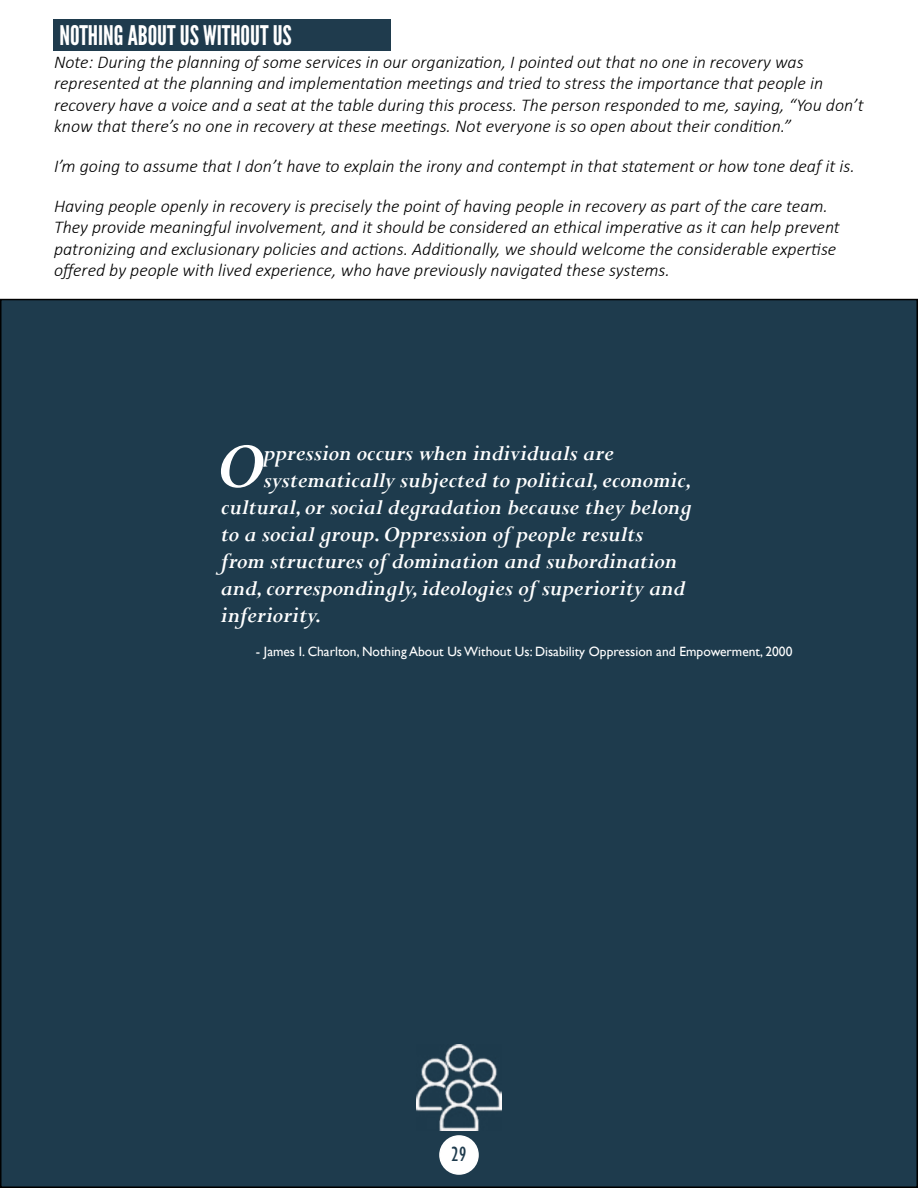
<style>
.page{position:relative;width:918px;height:1188px;background:#fff}
.page>*{position:absolute;margin:0;border:0;box-sizing:border-box;transform-origin:0 0}
.t1{font:italic 700 71.55px "Perpetua";color:#fff}
.t2{font:27px "League Gothic";color:#fff}
.t3{font:italic 700 24px "Perpetua";color:#fff}
.t4{font:condensed 21px "Gill Sans";color:#1f3b4d}
.t5{font:italic 300 18px/21.6px "Calibri";color:#000}
.t6{font:13.5px "Gill Sans";color:#fff}
</style>
<div class="page">
<div style="left:53px;top:20px;width:338px;height:31px;background:#1f3b4d"></div>
<div style="left:1px;top:300px;width:916px;height:887px;background:#1e3b4d"></div>
<div style="left:440px;top:1136px;width:38px;height:38px;background:#fff;border-radius:50%"></div>
<div style="left:439px;top:1135px;width:40px;height:40px;border:2px solid #fff;border-radius:50%"></div>
<img style="left:416px;top:1045px;width:86px;height:86px">
<h2 class="t2" style="left:59px;top:20px;width:234px">NOTHING ABOUT US WITHOUT US</h2>
<p class="t5" style="left:54px;top:51px;width:811px">Note: During the planning of some services in our organization, I pointed out that no one in recovery was represented at the planning and implementation meetings and tried to stress the importance that people in recovery have a voice and a seat at the table during this process. The person responded to me, saying, “You don’t know that there’s no one in recovery at these meetings. Not everyone is so open about their condition.”</p>
<p class="t5" style="left:54px;top:155px;width:802px">I’m going to assume that I don’t have to explain the irony and contempt in that statement or how tone deaf it is.</p>
<p class="t5" style="left:54px;top:195px;width:787px">Having people openly in recovery is precisely the point of having people in recovery as part of the care team.<br>They provide meaningful involvement, and it should be considered an ethical imperative as it can help prevent patronizing and exclusionary policies and actions. Additionally, we should welcome the considerable expertise offered by people with lived experience, who have previously navigated these systems.</p>
<h1 class="t1" style="left:216px;top:421px;width:49px">O</h1>
<h3 class="t3" style="left:263px;top:438px;width:352px">ppression occurs when individuals are</h3>
<h3 class="t3" style="left:263px;top:465px;width:430px">systematically subjected to political, economic,</h3>
<h3 class="t3" style="left:221px;top:492px;width:473px">cultural, or social degradation because they belong</h3>
<h3 class="t3" style="left:221px;top:519px;width:424px">to a social group. Oppression of people results</h3>
<h3 class="t3" style="left:221px;top:546px;width:458px">from structures of domination and subordination</h3>
<h3 class="t3" style="left:221px;top:573px;width:466px">and, correspondingly, ideologies of superiority and</h3>
<h3 class="t3" style="left:221px;top:600px;width:102px">inferiority.</h3>
<p class="t6" style="left:256px;top:644px;width:538px">- James I. Charlton, Nothing About Us Without Us: Disability Oppression and Empowerment, 2000</p>
<p class="t4" style="left:451px;top:1142px;width:17px">29</p>
</div>
